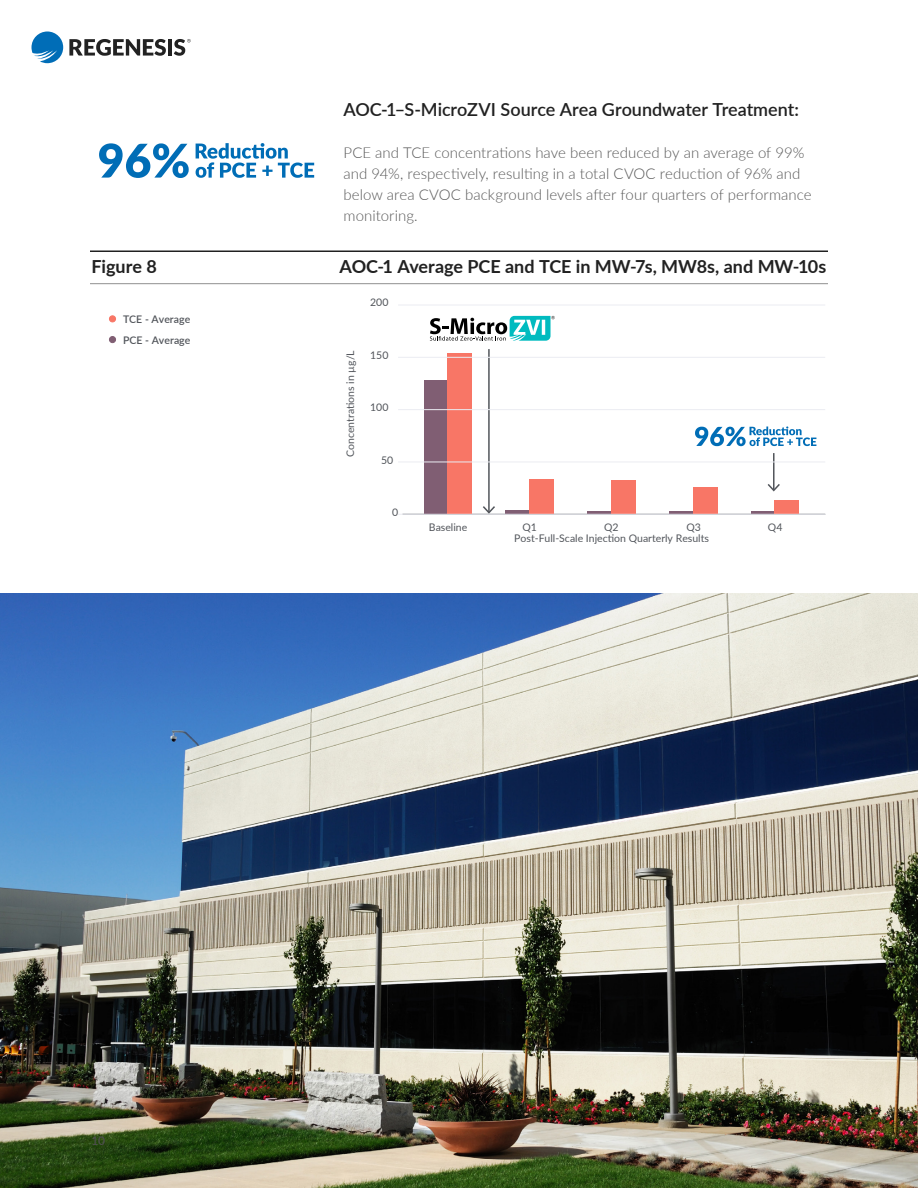
<style>
.page{position:relative;width:918px;height:1188px;background:#fff}
.page>*{position:absolute;margin:0;border:0;box-sizing:border-box;transform-origin:0 0}
.t1{font:700 18px "Lato";letter-spacing:-.005em;color:#212121}
.t2{font:600 18px "Lato";color:#212121}
.t3{font:300 15px/21px "Lato";letter-spacing:.005em;color:#585858}
.t4{font:600 12px "Lato";color:#4e4e4e}
.t5{font:10.5px "Lato";color:#52555b}
.t6{font:600 10.5px/21px "Lato";letter-spacing:.005em;color:#52555b}
</style>
<div class="page">
<img style="left:0;top:593px;width:918px;height:595px">
<hr style="left:90px;top:250px;width:738px;height:2px;background:#212121">
<hr style="left:90px;top:283px;width:738px;height:1px;background:#909090">
<div style="left:424px;top:380px;width:23px;height:134px;background:#805e73"></div>
<div style="left:447px;top:354px;width:25px;height:160px;background:#f87666"></div>
<hr style="left:506px;top:511px;width:23px;height:3px;background:#805e73">
<div style="left:529px;top:479px;width:25px;height:35px;background:#f87666"></div>
<hr style="left:587px;top:511px;width:24px;height:3px;background:#805e73">
<div style="left:611px;top:480px;width:24px;height:34px;background:#f87666"></div>
<hr style="left:669px;top:511px;width:24px;height:3px;background:#805e73">
<div style="left:693px;top:488px;width:25px;height:26px;background:#f87666"></div>
<hr style="left:751px;top:511px;width:23px;height:3px;background:#805e73">
<div style="left:774px;top:501px;width:25px;height:13px;background:#f87666"></div>
<svg style="left:695px;top:426px;width:121px;height:20px"></svg>
<hr style="left:773px;top:453px;width:2px;height:37px;background:#52555b">
<svg style="left:768px;top:484px;width:12px;height:7px"></svg>
<hr style="left:488px;top:349px;width:2px;height:163px;background:#52555b">
<svg style="left:483px;top:506px;width:12px;height:8px"></svg>
<svg style="left:430px;top:316px;width:125px;height:25px"></svg>
<hr style="left:398px;top:305px;width:427px;height:1px;background:#ebecf2">
<hr style="left:398px;top:357px;width:427px;height:1px;background:#ebecf2">
<hr style="left:398px;top:409px;width:427px;height:1px;background:#ebecf2">
<hr style="left:398px;top:462px;width:427px;height:1px;background:#ebecf2">
<hr style="left:398px;top:514px;width:427px;height:1px;background:#ebecf2">
<svg style="left:99px;top:143px;width:90px;height:35px"></svg>
<svg style="left:196px;top:143px;width:118px;height:35px"></svg>
<div style="left:109px;top:337px;width:7px;height:6px;background:#805e73;border-radius:50%"></div>
<div style="left:109px;top:336px;width:7px;height:7px;border:1px solid #805e73;border-radius:50%"></div>
<div style="left:109px;top:316px;width:7px;height:6px;background:#f87666;border-radius:50%"></div>
<div style="left:109px;top:315px;width:7px;height:7px;border:1px solid #f87666;border-radius:50%"></div>
<svg style="left:32px;top:32px;width:31px;height:31px"></svg>
<svg style="left:69px;top:39px;width:97px;height:17px"></svg>
<hr style="left:168px;top:39px;width:4px;height:17px;background:#222">
<svg style="left:174px;top:39px;width:17px;height:17px"></svg>
<p class="t2" style="left:344px;top:96px;width:457px">AOC‑1–S‑MicroZVI Source Area Groundwater Treatment:</p>
<p class="t3" style="left:344px;top:141px;width:470px">PCE and TCE concentrations have been reduced by an average of 99% and 94%, respectively, resulting in a total CVOC reduction of 96% and below area CVOC background levels after four quarters of performance monitoring.</p>
<p class="t1" style="left:92px;top:253px;width:67px">Figure 8</p>
<p class="t1" style="left:340px;top:253px;width:488px">AOC-1 Average PCE and TCE in MW-7s, MW8s, and MW-10s</p>
<p class="t6" style="left:123px;top:308px;width:69px">TCE - Average<br>PCE - Average</p>
<p class="t5" style="left:370px;top:295px;width:20px">200</p>
<p class="t5" style="left:343px;top:457px;width:109px;rotate:-90deg">Concentrations in µg/L</p>
<p class="t5" style="left:370px;top:348px;width:20px">150</p>
<p class="t5" style="left:370px;top:400px;width:20px">100</p>
<p class="t5" style="left:381px;top:453px;width:14px">50</p>
<p class="t5" style="left:392px;top:505px;width:8px">0</p>
<p class="t5" style="left:429px;top:519px;width:40px">Baseline</p>
<p class="t5" style="left:522px;top:519px;width:16px">Q1</p>
<p class="t5" style="left:604px;top:519px;width:16px">Q2</p>
<p class="t5" style="left:686px;top:519px;width:16px">Q3</p>
<p class="t5" style="left:768px;top:519px;width:16px">Q4</p>
<p class="t5" style="left:514px;top:531px;width:196px">Post-Full-Scale Injection Quarterly Results</p>
<p class="t4" style="left:92px;top:1131px;width:15px">10</p>
</div>
